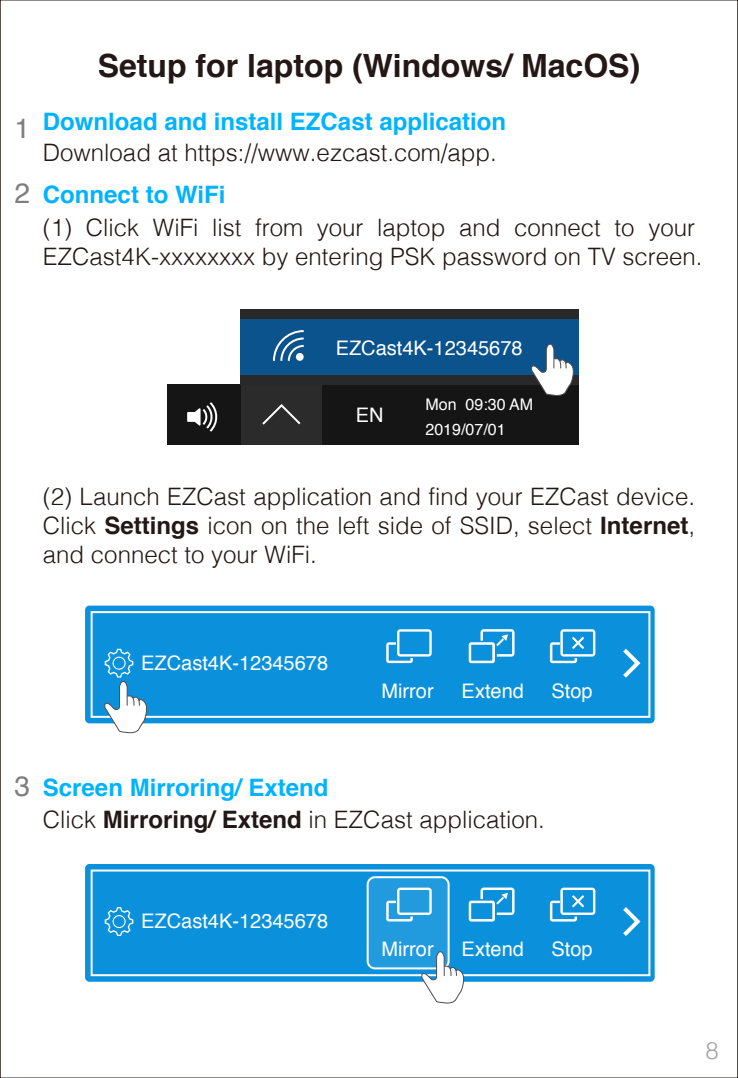
<style>
.page{position:relative;width:738px;height:1078px;background:#fff}
.page>*{position:absolute;margin:0;border:0;box-sizing:border-box;transform-origin:0 0}
.t1{font:700 32px "Helvetica";color:#231815}
.t2{font:28px "Helvetica";color:#7e7e7f}
.t3{font:300 24px/28.8px "Helvetica";color:#231815}
.t4{font:700 24px "Helvetica";color:#00b3ff}
.t5{font:300 24px "Helvetica";color:#9e9f9f}
.t6{font:20px "Helvetica";color:#fff}
.t7{font:16px/24.8px "Helvetica";color:#fff}
.s1{font-weight:700}
</style>
<div class="page">
<svg style="left:737px;top:0;width:1px;height:1077px"></svg>
<div style="left:167px;top:384px;width:411px;height:61px;background:#151515"></div>
<div style="left:241px;top:384px;width:80px;height:61px;background:#2b2b2b"></div>
<div style="left:240px;top:309px;width:338px;height:75px;background:#292929"></div>
<div style="left:240px;top:318px;width:338px;height:56px;background:#0b538c"></div>
<svg style="left:262px;top:404px;width:39px;height:21px"></svg>
<svg style="left:273px;top:330px;width:31px;height:31px"></svg>
<div style="left:295px;top:353px;width:8px;height:8px;background:#fff;border-radius:50%"></div>
<svg style="left:187px;top:402px;width:31px;height:30px"></svg>
<svg style="left:530px;top:343px;width:44px;height:53px"></svg>
<div style="left:85px;top:864px;width:569px;height:117px;background:#0b91db"></div>
<div style="left:91px;top:869px;width:559px;height:106px;border:2px solid #fff"></div>
<svg style="left:468px;top:887px;width:46px;height:34px"></svg>
<svg style="left:549px;top:887px;width:46px;height:34px"></svg>
<svg style="left:105px;top:906px;width:28px;height:29px"></svg>
<svg style="left:618px;top:902px;width:24px;height:38px"></svg>
<svg style="left:367px;top:877px;width:81px;height:91px;background:#30a1e0"></svg>
<div style="left:366px;top:876px;width:83px;height:93px;border:2px solid #fff;border-radius:7px"></div>
<svg style="left:420px;top:950px;width:45px;height:54px"></svg>
<div style="left:85px;top:605px;width:569px;height:118px;background:#0b91db"></div>
<div style="left:91px;top:611px;width:559px;height:106px;border:2px solid #fff"></div>
<svg style="left:386px;top:629px;width:45px;height:34px;background:#47ace3"></svg>
<svg style="left:468px;top:629px;width:46px;height:34px"></svg>
<svg style="left:549px;top:629px;width:46px;height:34px"></svg>
<svg style="left:618px;top:644px;width:24px;height:37px"></svg>
<svg style="left:104px;top:648px;width:44px;height:86px"></svg>
<p class="t2" style="left:15px;top:107px;width:17px">1</p>
<p class="t2" style="left:15px;top:171px;width:17px">2</p>
<h1 class="t1" style="left:98px;top:40px;width:543px">Setup for laptop (Windows/ MacOS)</h1>
<p class="t4" style="left:43px;top:102px;width:464px">Download and install EZCast application</p>
<p class="t3" style="left:43px;top:136px;width:455px">Download at https://www.ezcast.com/app.</p>
<p class="t4" style="left:43px;top:175px;width:184px">Connect to WiFi</p>
<p class="t3" style="left:43px;top:211px;width:660px">(1) Click WiFi list from your laptop and connect to your<br>EZCast4K-xxxxxxxx by entering PSK password on TV screen.</p>
<p class="t6" style="left:335px;top:333px;width:188px">EZCast4K-12345678</p>
<p class="t6" style="left:355px;top:400px;width:29px">EN</p>
<p class="t7" style="left:425px;top:392px;width:109px">Mon 09:30 AM<br>2019/07/01</p>
<p class="t3" style="left:43px;top:480px;width:653px;text-align:justify">(2) Launch EZCast application and find your EZCast device.<br>Click <span class="s1">Settings</span> icon on the left side of SSID, select <span class="s1">Internet</span>, and connect to your WiFi.</p>
<p class="t6" style="left:141px;top:647px;width:188px">EZCast4K-12345678</p>
<p class="t6" style="left:381px;top:675px;width:54px">Mirror</p>
<p class="t6" style="left:461px;top:675px;width:64px">Extend</p>
<p class="t6" style="left:551px;top:675px;width:43px">Stop</p>
<p class="t2" style="left:15px;top:764px;width:17px">3</p>
<p class="t4" style="left:43px;top:767px;width:287px">Screen Mirroring/ Extend</p>
<p class="t3" style="left:43px;top:803px;width:503px">Click <span class="s1">Mirroring/ Extend</span> in EZCast application.</p>
<p class="t6" style="left:141px;top:905px;width:188px">EZCast4K-12345678</p>
<p class="t6" style="left:381px;top:933px;width:54px">Mirror</p>
<p class="t6" style="left:461px;top:933px;width:64px">Extend</p>
<p class="t6" style="left:551px;top:933px;width:43px">Stop</p>
<p class="t5" style="left:704px;top:1029px;width:15px">8</p>
</div>
